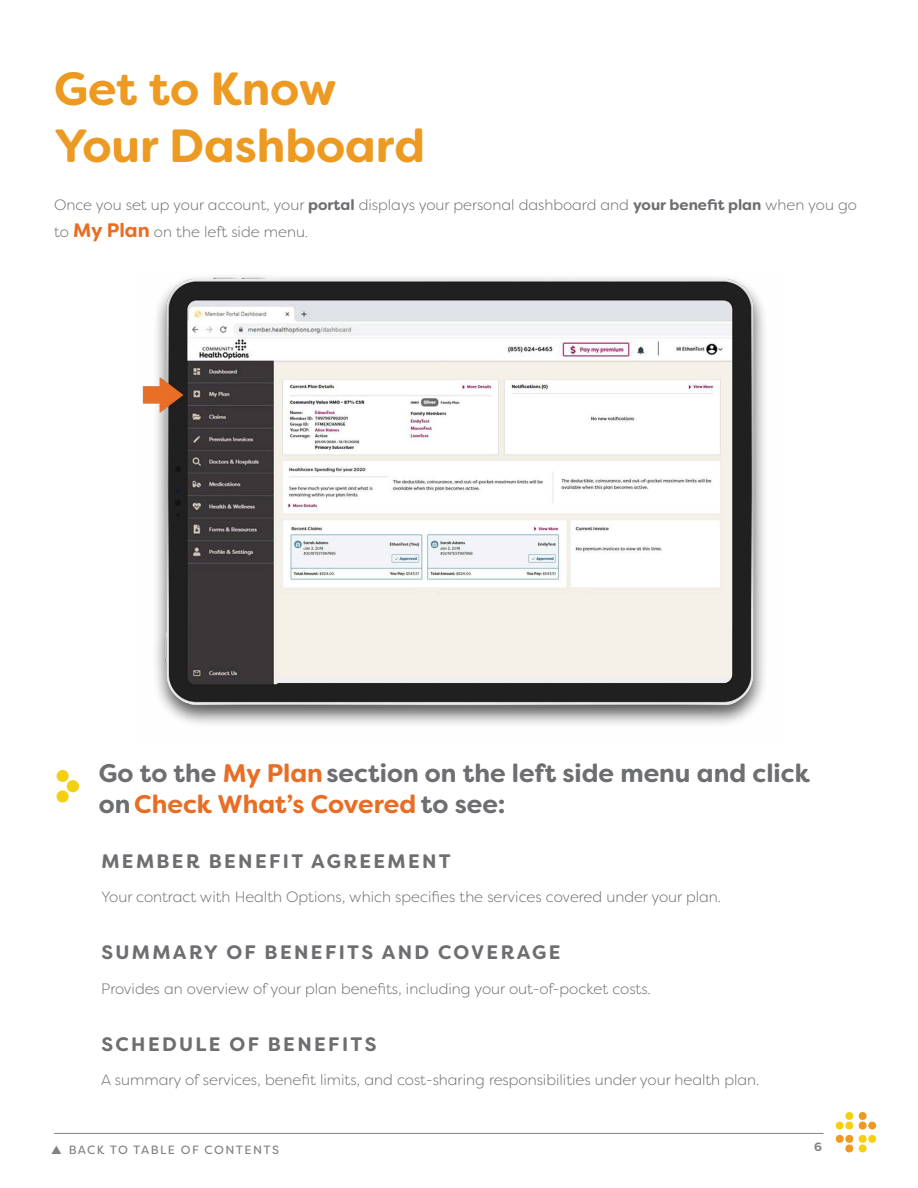
<style>
.page{position:relative;width:918px;height:1188px;background:#fff}
.page>*{position:absolute;margin:0;border:0;box-sizing:border-box;transform-origin:0 0}
.t1{font:700 46.5px/57px "Filson Soft";color:#ed9a22}
.t2{font:700 25.5px/31.5px "Filson Soft";color:#6d6e71}
.t3{font:700 19.5px "Filson Soft";letter-spacing:.12em;color:#6d6e71}
.t4{font:300 15px/27px "Filson Soft";color:#6d6e71}
.t5{font:12px "Filson Soft";letter-spacing:.12em;color:#808285}
.t6{font:700 12px "Filson Soft";color:#808285}
.s1{font-weight:700}
.s2{font-weight:700;font-size:19.5px;color:#e86e25}
.s3{color:#e86e25}
</style>
<div class="page">
<svg style="left:835px;top:1112px;width:42px;height:41px"></svg>
<hr style="left:54px;top:1133px;width:770px;height:1px;background:#808285">
<svg style="left:56px;top:791px;width:21px;height:12px"></svg>
<div style="left:57px;top:790px;width:12px;height:13px;background:#f5d010;border-radius:50%"></div>
<div style="left:57px;top:770px;width:12px;height:12px;background:#f5d010;border-radius:50%"></div>
<div style="left:67px;top:780px;width:12px;height:12px;background:#f5d010;border-radius:50%"></div>
<img style="left:142px;top:276px;width:623px;height:448px">
<h1 class="t1" style="left:54px;top:61px;width:373px">Get to Know<br>Your Dashboard</h1>
<p class="t4" style="left:54px;top:191px;width:805px">Once you set up your account, your <span class="s1">portal</span> displays your personal dashboard and <span class="s1">your benefit plan</span> when you go to <span class="s2">My Plan</span> on the left side menu.</p>
<h2 class="t2" style="left:99px;top:757px;width:713px">Go to the <span class="s3">My Plan</span>section on the left side menu and click on<span class="s3">Check What’s Covered</span> to see:</h2>
<h3 class="t3" style="left:101px;top:848px;width:351px">MEMBER BENEFIT AGREEMENT</h3>
<p class="t4" style="left:101px;top:883px;width:621px">Your contract with Health Options, which specifies the services covered under your plan.</p>
<h3 class="t3" style="left:101px;top:940px;width:461px">SUMMARY OF BENEFITS AND COVERAGE</h3>
<p class="t4" style="left:101px;top:975px;width:551px">Provides an overview of your plan benefits, including your out-of-pocket costs.</p>
<h3 class="t3" style="left:101px;top:1031px;width:277px">SCHEDULE OF BENEFITS</h3>
<p class="t4" style="left:101px;top:1067px;width:660px">A summary of services, benefit limits, and cost-sharing responsibilities under your health plan.</p>
<p class="t5" style="left:51px;top:1142px;width:229px">▲ BACK TO TABLE OF CONTENTS</p>
<p class="t6" style="left:814px;top:1139px;width:9px">6</p>
</div>
